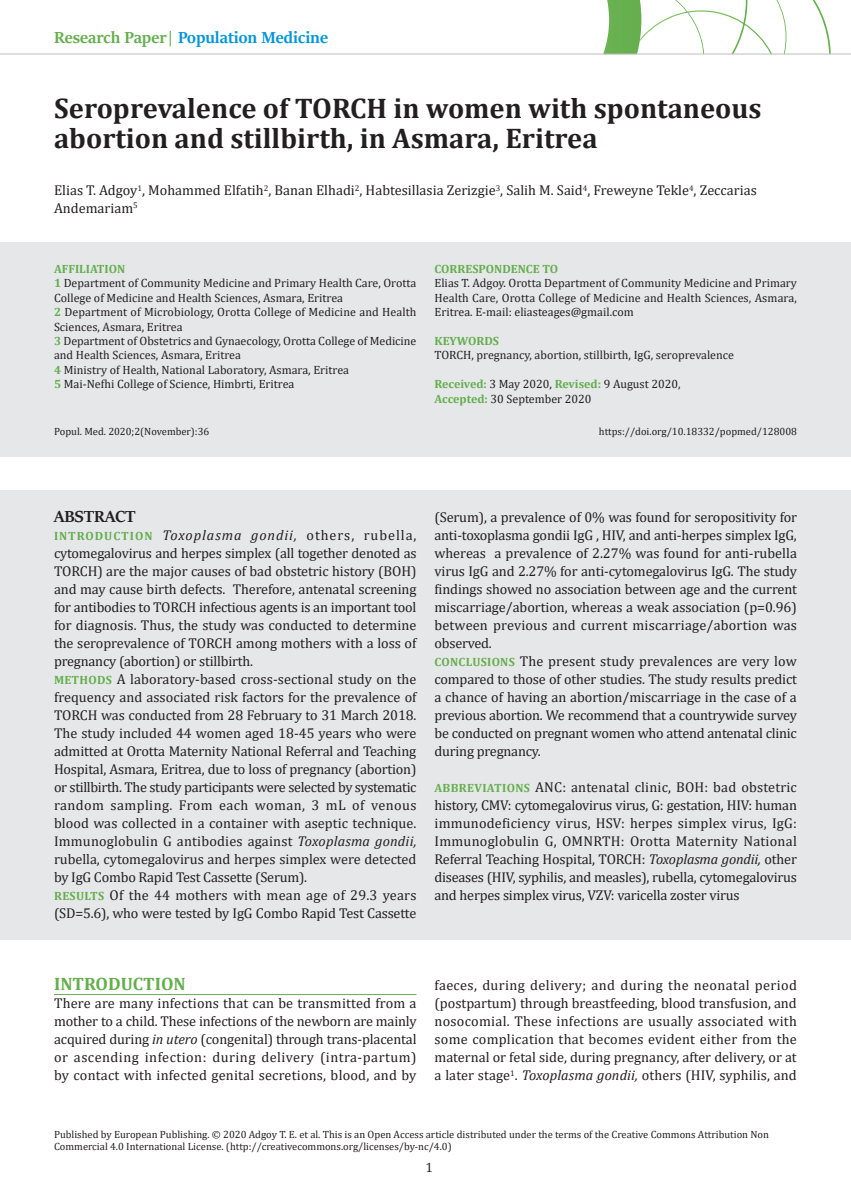
<style>
.page{position:relative;width:851px;height:1191px;background:#fff}
.page>*{position:absolute;margin:0;border:0;box-sizing:border-box;transform-origin:0 0}
.t1{font:700 28.5px/30px "Cambria";color:#231f20}
.t2{font:700 18px "Sitka Banner";color:#0095d9}
.t3{font:700 18px "Cambria";color:#64ae4d}
.t4{font:700 18px "Sitka Banner";color:#231f20}
.t5{font:14.25px/18px "Cambria";letter-spacing:-.01em;color:#231f20}
.t6{font:13.5px "Cambria";color:#231f20}
.t7{font:12px/14.4px "Cambria";color:#231f20}
.t8{font:700 12px "Cambria";color:#64ae4d}
.t9{font:10.5px/12.6px "Cambria";color:#231f20}
.s1{color:#64ae4d}
.s2{font-weight:700;color:#64ae4d}
.s3{font-weight:700;font-size:12px;color:#64ae4d}
.s4{font-style:italic}
</style>
<div class="page">
<svg style="left:536px;top:0;width:294px;height:54px"></svg>
<hr style="left:0;top:54px;width:850px;height:1px;background:#bcbdc0">
<div style="left:0;top:242px;width:850px;height:214px;background:#e6e7e9"></div>
<div style="left:0;top:490px;width:850px;height:449px;background:#e6e7e9"></div>
<hr style="left:54px;top:994px;width:362px;height:1px;background:#64ae4d">
<p class="t2" style="left:54px;top:25px;width:275px"><span class="s1">Research Paper|</span> Population Medicine</p>
<h1 class="t1" style="left:54px;top:93px;width:709px">Seroprevalence of TORCH in women with spontaneous abortion and stillbirth, in Asmara, Eritrea</h1>
<p class="t5" style="left:54px;top:182px;width:704px;line-height:17.1px">Elias T. Adgoy<sup>1</sup>, Mohammed Elfatih<sup>2</sup>, Banan Elhadi<sup>2</sup>, Habtesillasia Zerizgie<sup>3</sup>, Salih M. Said<sup>4</sup>, Freweyne Tekle<sup>4</sup>, Zeccarias<br>Andemariam<sup>5</sup></p>
<p class="t7" style="left:54px;top:261px;width:364px"><span class="s2">AFFILIATION<br>1</span> Department of Community Medicine and Primary Health Care, Orotta College of Medicine and Health Sciences, Asmara, Eritrea<br><span class="s2">2</span> Department of Microbiology, Orotta College of Medicine and Health Sciences, Asmara, Eritrea<br><span class="s2">3</span> Department of Obstetrics and Gynaecology, Orotta College of Medicine and Health Sciences, Asmara, Eritrea<br><span class="s2">4</span> Ministry of Health, National Laboratory, Asmara, Eritrea<br><span class="s2">5</span> Mai-Nefhi College of Science, Himbrti, Eritrea</p>
<p class="t8" style="left:434px;top:260px;width:125px">CORRESPONDENCE TO</p>
<p class="t7" style="left:434px;top:276px;width:364px;text-align:justify">Elias T. Adgoy. Orotta Department of Community Medicine and Primary Health Care, Orotta College of Medicine and Health Sciences, Asmara, Eritrea. E-mail: eliasteages@gmail.com</p>
<p class="t8" style="left:434px;top:332px;width:66px">KEYWORDS</p>
<p class="t7" style="left:434px;top:348px;width:301px">TORCH, pregnancy, abortion, stillbirth, IgG, seroprevalence</p>
<p class="t7" style="left:434px;top:377px;width:247px"><span class="s2">Received:</span> 3 May 2020, <span class="s2">Revised:</span> 9 August 2020,<br><span class="s2">Accepted:</span> 30 September 2020</p>
<p class="t9" style="left:54px;top:425px;width:157px">Popul. Med. 2020;2(November):36</p>
<p class="t9" style="left:598px;top:425px;width:199px">https://doi.org/10.18332/popmed/128008</p>
<p class="t4" style="left:54px;top:504px;width:83px">ABSTRACT</p>
<p class="t5" style="left:54px;top:526px;width:364px"><span class="s3">INTRODUCTION</span> <span class="s4">Toxoplasma gondii,</span> others, rubella, cytomegalovirus and herpes simplex (all together denoted as TORCH) are the major causes of bad obstetric history (BOH) and may cause birth defects. Therefore, antenatal screening for antibodies to TORCH infectious agents is an important tool for diagnosis. Thus, the study was conducted to determine the seroprevalence of TORCH among mothers with a loss of pregnancy (abortion) or stillbirth.<br><span class="s3">METHODS</span> A laboratory-based cross-sectional study on the frequency and associated risk factors for the prevalence of TORCH was conducted from 28 February to 31 March 2018.<br>The study included 44 women aged 18-45 years who were admitted at Orotta Maternity National Referral and Teaching Hospital, Asmara, Eritrea, due to loss of pregnancy (abortion) or stillbirth. The study participants were selected by systematic random sampling. From each woman, 3 mL of venous blood was collected in a container with aseptic technique.<br>Immunoglobulin G antibodies against <span class="s4">Toxoplasma gondii, </span>rubella, cytomegalovirus and herpes simplex were detected by IgG Combo Rapid Test Cassette (Serum).<br><span class="s3">RESULTS</span> Of the 44 mothers with mean age of 29.3 years (SD=5.6), who were tested by IgG Combo Rapid Test Cassette</p>
<p class="t5" style="left:434px;top:508px;width:364px">(Serum), a prevalence of 0% was found for seropositivity for anti-toxoplasma gondii IgG , HIV, and anti-herpes simplex IgG, whereas a prevalence of 2.27% was found for anti-rubella virus IgG and 2.27% for anti-cytomegalovirus IgG. The study findings showed no association between age and the current miscarriage/abortion, whereas a weak association (p=0.96) between previous and current miscarriage/abortion was observed.<br><span class="s3">CONCLUSIONS</span> The present study prevalences are very low compared to those of other studies. The study results predict a chance of having an abortion/miscarriage in the case of a previous abortion. We recommend that a countrywide survey be conducted on pregnant women who attend antenatal clinic during pregnancy.</p>
<p class="t5" style="left:434px;top:778px;width:364px;text-align:justify"><span class="s3">ABBREVIATIONS</span> ANC: antenatal clinic, BOH: bad obstetric history, CMV: cytomegalovirus virus, G: gestation, HIV: human immunodeficiency virus, HSV: herpes simplex virus, IgG:<br>Immunoglobulin G, OMNRTH: Orotta Maternity National Referral Teaching Hospital, TORCH: <span class="s4">Toxoplasma gondii,</span> other diseases (HIV, syphilis, and measles), rubella, cytomegalovirus and herpes simplex virus, VZV: varicella zoster virus</p>
<p class="t3" style="left:54px;top:971px;width:133px">INTRODUCTION</p>
<p class="t5" style="left:54px;top:994px;width:364px;text-align:justify">There are many infections that can be transmitted from a mother to a child. These infections of the newborn are mainly acquired during <span class="s4">in utero</span> (congenital) through trans-placental or ascending infection: during delivery (intra-partum) by contact with infected genital secretions, blood, and by</p>
<p class="t5" style="left:434px;top:976px;width:364px;text-align:justify">faeces, during delivery; and during the neonatal period (postpartum) through breastfeeding, blood transfusion, and nosocomial. These infections are usually associated with some complication that becomes evident either from the maternal or fetal side, during pregnancy, after delivery, or at a later stage<sup>1</sup>. <span class="s4">Toxoplasma gondii,</span> others (HIV, syphilis, and</p>
<p class="t9" style="left:54px;top:1127px;width:716px">Published by European Publishing. © 2020 Adgoy T. E. et al. This is an Open Access article distributed under the terms of the Creative Commons Attribution Non<br>Commercial 4.0 International License. (http://creativecommons.org/licenses/by-nc/4.0)</p>
<p class="t6" style="left:425px;top:1159px;width:9px">1</p>
</div>
